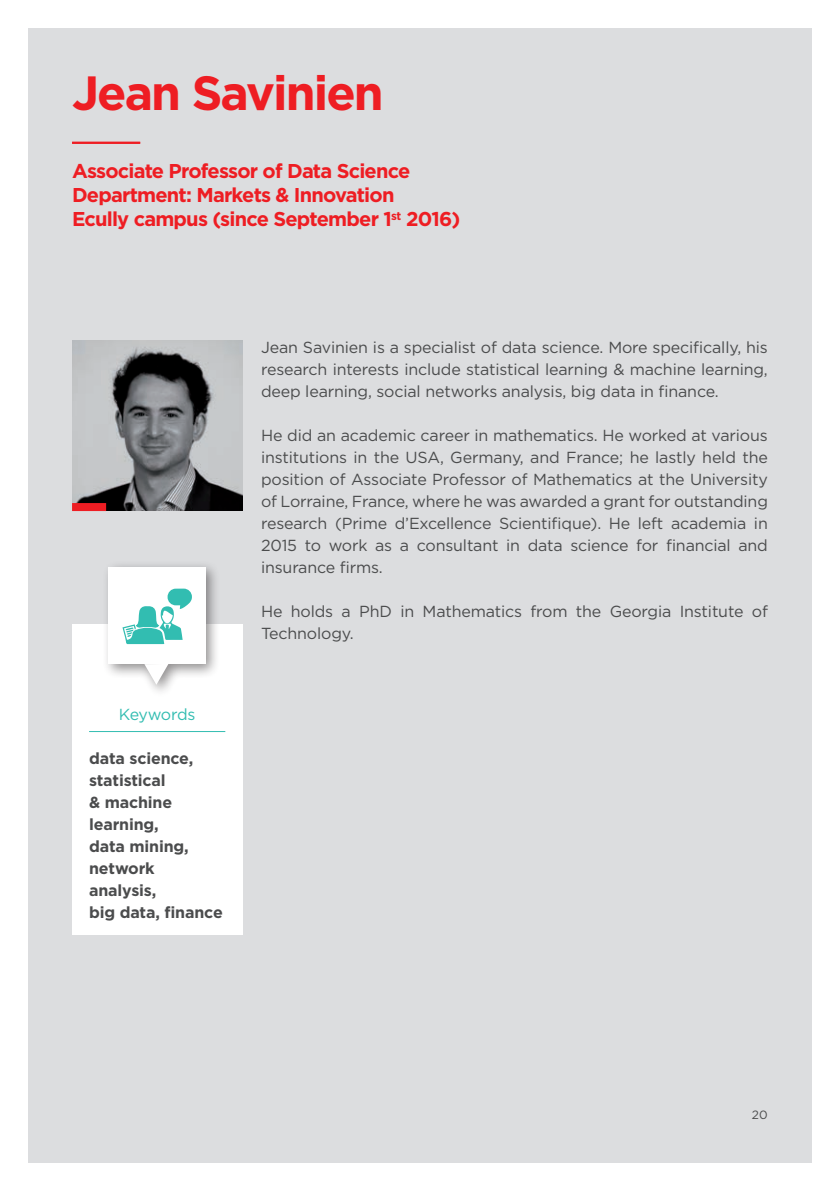
<style>
.page{position:relative;width:840px;height:1191px;background:#fff}
.page>*{position:absolute;margin:0;border:0;box-sizing:border-box;transform-origin:0 0}
.t1{font:700 48px "Gotham";letter-spacing:-.04em;color:#ee1d23}
.t2{font:700 20px/24px "Gotham";letter-spacing:-.04em;color:#ee1d23}
.t3{font:16px/22px "Gotham";letter-spacing:-.01em;color:#4b4c4d;text-align:justify}
.t4{font:700 16px/22px "Gotham";letter-spacing:-.01em;color:#4b4c4d}
.t5{font:16px "Gotham";letter-spacing:-.03em;color:#32bdb1}
.t6{font:12px "Gotham";color:#4b4c4d}
</style>
<div class="page">
<div style="left:28px;top:28px;width:783px;height:1134px;background:#dcdddf"></div>
<div style="left:72px;top:624px;width:170px;height:310px;background:#fff"></div>
<hr style="left:89px;top:731px;width:136px;height:1px;background:#32bdb1">
<img style="left:72px;top:340px;width:170px;height:170px">
<hr style="left:72px;top:142px;width:68px;height:2px;background:#ee1d23">
<div style="left:72px;top:503px;width:34px;height:8px;background:#ee1d23"></div>
<div style="left:102px;top:560px;width:118px;height:137px;background:#231f20;opacity:.5"></div>
<div style="left:109px;top:567px;width:97px;height:97px;background:#fff"></div>
<svg style="left:144px;top:664px;width:24px;height:21px"></svg>
<svg style="left:122px;top:588px;width:70px;height:56px"></svg>
<h1 class="t1" style="left:72px;top:62px;width:313px">Jean Savinien</h1>
<p class="t2" style="left:72px;top:159px;width:389px">Associate Professor of Data Science<br>Department: Markets &amp; Innovation<br>Ecully campus (since September 1<sup>st</sup> 2016)</p>
<p class="t5" style="left:119px;top:704px;width:78px">Keywords</p>
<p class="t4" style="left:89px;top:747px;width:135px">data science, statistical<br>&amp; machine learning,<br>data mining, network analysis,<br>big data, finance</p>
<p class="t3" style="left:261px;top:336px;width:508px">Jean Savinien is a specialist of data science. More specifically, his research interests include statistical learning &amp; machine learning, deep learning, social networks analysis, big data in finance.</p>
<p class="t3" style="left:261px;top:424px;width:508px">He did an academic career in mathematics. He worked at various institutions in the USA, Germany, and France; he lastly held the position of Associate Professor of Mathematics at the University of Lorraine, France, where he was awarded a grant for outstanding research (Prime d’Excellence Scientifique). He left academia in 2015 to work as a consultant in data science for financial and insurance firms.</p>
<p class="t3" style="left:261px;top:600px;width:508px">He holds a PhD in Mathematics from the Georgia Institute of<br>Technology.</p>
<p class="t6" style="left:751px;top:1107px;width:18px">20</p>
</div>
